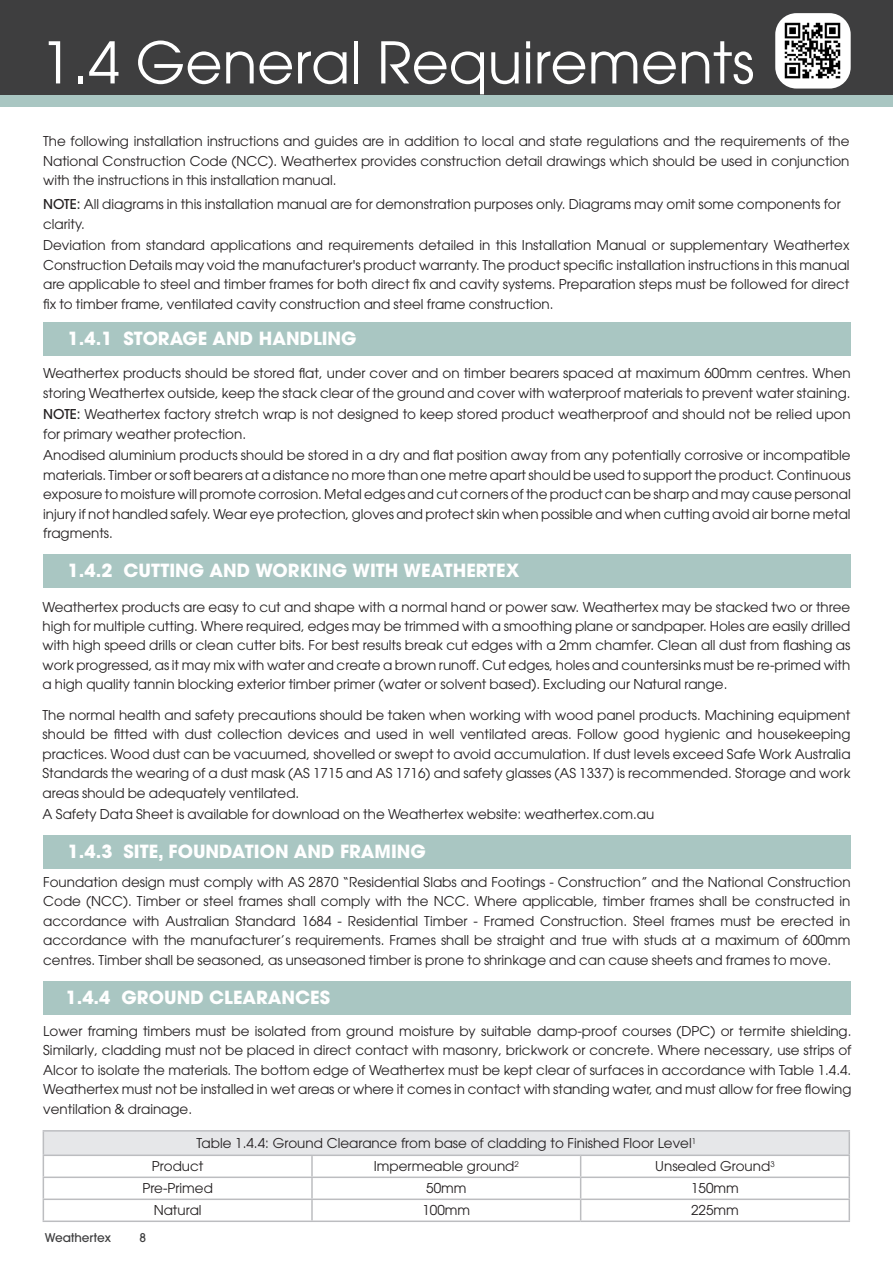
<style>
.page{position:relative;width:893px;height:1263px;background:#fff}
.page>*{position:absolute;margin:0;border:0;box-sizing:border-box;transform-origin:0 0}
.t1{font:57px "ITC Avant Garde Pro";color:#fff}
.Heading_White{font:700 18px "ITC Avant Garde Pro";color:#fff}
.Body_text1{font:13.5px/19.5px "ITC Avant Garde Pro";color:#231f20;text-align:justify}
.Body_text1_-_introduction{font:13.5px/19.5px "ITC Avant Garde Pro";color:#231f20;text-align:justify}
.t2{font:500 12px "ITC Avant Garde Pro";color:#3e3e3f}
.s1{font-weight:500}
</style>
<div class="page">
<div style="left:0;top:0;width:893px;height:95px;background:#3e3e3f"></div>
<div style="left:0;top:95px;width:893px;height:12px;background:#a9c6c2"></div>
<div style="left:43px;top:322px;width:807px;height:33px;background:#a9c6c2"></div>
<div style="left:43px;top:554px;width:807px;height:33px;background:#a9c6c2"></div>
<div style="left:43px;top:835px;width:807px;height:33px;background:#a9c6c2"></div>
<div style="left:43px;top:981px;width:808px;height:33px;background:#a9c6c2"></div>
<div style="left:43px;top:1131px;width:806px;height:24px;background:#e6e7e9"></div>
<hr style="left:43px;top:1130px;width:269px;height:1px;background:#bcbdc0">
<hr style="left:312px;top:1130px;width:269px;height:1px;background:#bcbdc0">
<hr style="left:581px;top:1130px;width:269px;height:1px;background:#bcbdc0">
<hr style="left:848px;top:1131px;width:2px;height:23px;background:#bcbdc0">
<hr style="left:43px;top:1154px;width:269px;height:2px;background:#bcbdc0">
<hr style="left:312px;top:1154px;width:269px;height:2px;background:#bcbdc0">
<hr style="left:311px;top:1156px;width:2px;height:20px;background:#bcbdc0">
<hr style="left:581px;top:1154px;width:269px;height:2px;background:#bcbdc0">
<hr style="left:848px;top:1156px;width:2px;height:20px;background:#bcbdc0">
<hr style="left:43px;top:1176px;width:269px;height:2px;background:#bcbdc0">
<hr style="left:312px;top:1176px;width:269px;height:2px;background:#bcbdc0">
<hr style="left:311px;top:1178px;width:2px;height:20px;background:#bcbdc0">
<hr style="left:581px;top:1176px;width:269px;height:2px;background:#bcbdc0">
<hr style="left:848px;top:1178px;width:2px;height:20px;background:#bcbdc0">
<hr style="left:43px;top:1198px;width:269px;height:2px;background:#bcbdc0">
<svg style="left:43px;top:1131px;width:1px;height:89px"></svg>
<hr style="left:312px;top:1198px;width:269px;height:2px;background:#bcbdc0">
<hr style="left:311px;top:1200px;width:2px;height:20px;background:#bcbdc0">
<hr style="left:581px;top:1198px;width:269px;height:2px;background:#bcbdc0">
<svg style="left:580px;top:1156px;width:1px;height:64px"></svg>
<hr style="left:848px;top:1200px;width:2px;height:20px;background:#bcbdc0">
<hr style="left:43px;top:1220px;width:269px;height:2px;background:#bcbdc0">
<hr style="left:312px;top:1220px;width:269px;height:2px;background:#bcbdc0">
<hr style="left:581px;top:1220px;width:269px;height:2px;background:#bcbdc0">
<div style="left:775px;top:13px;width:76px;height:76px;background:#fff;border-radius:21px"></div>
<img style="left:777px;top:15px;width:72px;height:72px">
<p class="t1" style="left:41px;top:27px;width:715px">1.4 General Requirements</p>
<p class="Body_text1_-_introduction" style="left:43px;top:132px;width:808px">The following installation instructions and guides are in addition to local and state regulations and the requirements of the National Construction Code (NCC). Weathertex provides construction detail drawings which should be used in conjunction with the instructions in this installation manual.</p>
<p class="Body_text1" style="left:43px;top:194px;width:799px"><span class="s1">NOTE:</span> All diagrams in this installation manual are for demonstration purposes only. Diagrams may omit some components for clarity.</p>
<p class="Body_text1_-_introduction" style="left:43px;top:235px;width:808px">Deviation from standard applications and requirements detailed in this Installation Manual or supplementary Weathertex Construction Details may void the manufacturer's product warranty. The product specific installation instructions in this manual are applicable to steel and timber frames for both direct fix and cavity systems. Preparation steps must be followed for direct fix to timber frame, ventilated cavity construction and steel frame construction.</p>
<p class="Heading_White" style="left:68px;top:327px;width:290px">1.4.1 STORAGE AND HANDLING</p>
<p class="Body_text1" style="left:43px;top:363px;width:809px">Weathertex products should be stored flat, under cover and on timber bearers spaced at maximum 600mm centres. When storing Weathertex outside, keep the stack clear of the ground and cover with waterproof materials to prevent water staining.</p>
<p class="Body_text1" style="left:43px;top:404px;width:809px"><span class="s1">NOTE:</span> Weathertex factory stretch wrap is not designed to keep stored product weatherproof and should not be relied upon for primary weather protection.</p>
<p class="Body_text1" style="left:43px;top:446px;width:809px">Anodised aluminium products should be stored in a dry and flat position away from any potentially corrosive or incompatible materials. Timber or soft bearers at a distance no more than one metre apart should be used to support the product. Continuous exposure to moisture will promote corrosion. Metal edges and cut corners of the product can be sharp and may cause personal injury if not handled safely. Wear eye protection, gloves and protect skin when possible and when cutting avoid air borne metal fragments.</p>
<p class="Heading_White" style="left:68px;top:559px;width:453px">1.4.2 CUTTING AND WORKING WITH WEATHERTEX</p>
<p class="Body_text1" style="left:43px;top:597px;width:809px">Weathertex products are easy to cut and shape with a normal hand or power saw. Weathertex may be stacked two or three high for multiple cutting. Where required, edges may be trimmed with a smoothing plane or sandpaper. Holes are easily drilled with high speed drills or clean cutter bits. For best results break cut edges with a 2mm chamfer. Clean all dust from flashing as work progressed, as it may mix with water and create a brown runoff. Cut edges, holes and countersinks must be re-primed with a high quality tannin blocking exterior timber primer (water or solvent based). Excluding our Natural range.</p>
<p class="Body_text1" style="left:43px;top:705px;width:809px">The normal health and safety precautions should be taken when working with wood panel products. Machining equipment should be fitted with dust collection devices and used in well ventilated areas. Follow good hygienic and housekeeping practices. Wood dust can be vacuumed, shovelled or swept to avoid accumulation. If dust levels exceed Safe Work Australia Standards the wearing of a dust mask (AS 1715 and AS 1716) and safety glasses (AS 1337) is recommended. Storage and work areas should be adequately ventilated.</p>
<p class="Body_text1" style="left:43px;top:804px;width:613px">A Safety Data Sheet is available for download on the Weathertex website: weathertex.com.au</p>
<p class="Heading_White" style="left:68px;top:840px;width:360px">1.4.3 SITE, FOUNDATION AND FRAMING</p>
<p class="Body_text1" style="left:43px;top:872px;width:809px">Foundation design must comply with AS 2870 “Residential Slabs and Footings - Construction” and the National Construction Code (NCC). Timber or steel frames shall comply with the NCC. Where applicable, timber frames shall be constructed in accordance with Australian Standard 1684 - Residential Timber - Framed Construction. Steel frames must be erected in accordance with the manufacturer’s requirements. Frames shall be straight and true with studs at a maximum of 600mm centres. Timber shall be seasoned, as unseasoned timber is prone to shrinkage and can cause sheets and frames to move.</p>
<p class="Heading_White" style="left:66px;top:985px;width:266px">1.4.4 GROUND CLEARANCES</p>
<p class="Body_text1" style="left:43px;top:1021px;width:810px">Lower framing timbers must be isolated from ground moisture by suitable damp-proof courses (DPC) or termite shielding.<br>Similarly, cladding must not be placed in direct contact with masonry, brickwork or concrete. Where necessary, use strips of Alcor to isolate the materials. The bottom edge of Weathertex must be kept clear of surfaces in accordance with Table 1.4.4.<br>Weathertex must not be installed in wet areas or where it comes in contact with standing water, and must allow for free flowing ventilation &amp; drainage.</p>
<p class="Body_text1" style="left:197px;top:1133px;width:501px">Table 1.4.4: Ground Clearance from base of cladding to Finished Floor Level<sup>1</sup></p>
<p class="Body_text1" style="left:152px;top:1156px;width:53px">Product</p>
<p class="Body_text1" style="left:374px;top:1156px;width:147px">Impermeable ground<sup>2</sup></p>
<p class="Body_text1" style="left:655px;top:1156px;width:121px">Unsealed Ground<sup>3</sup></p>
<p class="Body_text1" style="left:142px;top:1178px;width:72px">Pre-Primed</p>
<p class="Body_text1" style="left:426px;top:1178px;width:42px">50mm</p>
<p class="Body_text1" style="left:691px;top:1178px;width:49px">150mm</p>
<p class="Body_text1" style="left:154px;top:1200px;width:49px">Natural</p>
<p class="Body_text1" style="left:422px;top:1200px;width:49px">100mm</p>
<p class="Body_text1" style="left:691px;top:1200px;width:49px">225mm</p>
<p class="t2" style="left:45px;top:1230px;width:68px">Weathertex</p>
<p class="t2" style="left:139px;top:1230px;width:8px">8</p>
</div>
